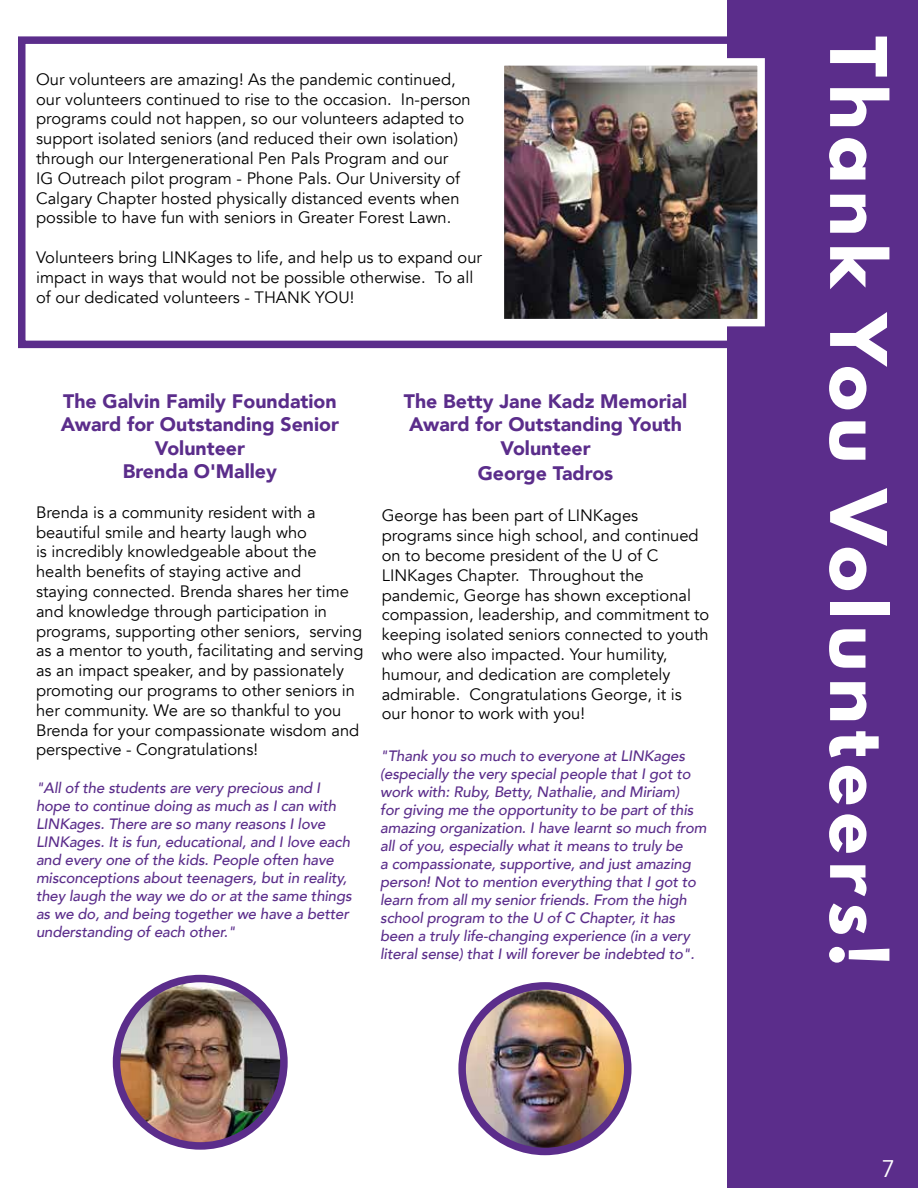
<style>
.page{position:relative;width:918px;height:1188px;background:#fff}
.page>*{position:absolute;margin:0;border:0;box-sizing:border-box;transform-origin:0 0}
.t1{font:700 69px "League Spartan";letter-spacing:.1em;color:#fff}
.t2{font:24px "Avenir";color:#fff}
.t3{font:900 19.5px/23.4px "Avenir";color:#5b2d8b;text-align:center}
.t4{font:16.5px/19.8px "Avenir";color:#000}
.t5{font:italic 500 15px/18px "Avenir";letter-spacing:-.01em;color:#5b2d8b}
</style>
<div class="page">
<div style="left:727px;top:0;width:191px;height:1188px;background:#5b2d8b"></div>
<div style="left:18px;top:36px;width:751px;height:312px;border:8px solid #5b2d8b"></div>
<img style="left:462px;top:986px;width:166px;height:165px;border-radius:83px">
<div style="left:458px;top:982px;width:174px;height:173px;border:8px solid #5b2d8b;border-radius:50%"></div>
<img style="left:117px;top:979px;width:167px;height:167px;border-radius:83px">
<div style="left:113px;top:975px;width:175px;height:175px;border:8px solid #5b2d8b;border-radius:50%"></div>
<img style="left:506px;top:67px;width:250px;height:250px">
<div style="left:497px;top:58px;width:268px;height:268px;border:8px solid #fff"></div>
<p class="t4" style="left:36px;top:71px;width:436px">Our volunteers are amazing! As the pandemic continued, our volunteers continued to rise to the occasion. In-person programs could not happen, so our volunteers adapted to support isolated seniors (and reduced their own isolation) through our Intergenerational Pen Pals Program and our<br>IG Outreach pilot program - Phone Pals. Our University of Calgary Chapter hosted physically distanced events when possible to have fun with seniors in Greater Forest Lawn.</p>
<p class="t4" style="left:36px;top:249px;width:447px">Volunteers bring LINKages to life, and help us to expand our impact in ways that would not be possible otherwise. To all of our dedicated volunteers - THANK YOU!</p>
<p class="t3" style="left:61px;top:391px;width:280px">The Galvin Family Foundation<br>Award for Outstanding Senior<br>Volunteer<br>Brenda O'Malley</p>
<p class="t4" style="left:36px;top:504px;width:329px">Brenda is a community resident with a beautiful smile and hearty laugh who<br>is incredibly knowledgeable about the health benefits of staying active and<br>staying connected. Brenda shares her time and knowledge through participation in programs, supporting other seniors, serving as a mentor to youth, facilitating and serving as an impact speaker, and by passionately promoting our programs to other seniors in her community. We are so thankful to you Brenda for your compassionate wisdom and perspective - Congratulations!</p>
<p class="t5" style="left:36px;top:781px;width:317px">"All of the students are very precious and I hope to continue doing as much as I can with LINKages. There are so many reasons I love LINKages. It is fun, educational, and I love each and every one of the kids. People often have misconceptions about teenagers, but in reality, they laugh the way we do or at the same things as we do, and being together we have a better understanding of each other."</p>
<p class="t3" style="left:404px;top:391px;width:285px">The Betty Jane Kadz Memorial<br>Award for Outstanding Youth<br>Volunteer</p>
<p class="t3" style="left:478px;top:463px;width:137px">George Tadros</p>
<p class="t4" style="left:382px;top:508px;width:329px">George has been part of LINKages programs since high school, and continued on to become president of the U of C LINKages Chapter. Throughout the pandemic, George has shown exceptional compassion, leadership, and commitment to keeping isolated seniors connected to youth who were also impacted. Your humility, humour, and dedication are completely admirable. Congratulations George, it is our honor to work with you!</p>
<p class="t5" style="left:380px;top:748px;width:328px">"Thank you so much to everyone at LINKages (especially the very special people that I got to work with: Ruby, Betty, Nathalie, and Miriam)<br>for giving me the opportunity to be part of this amazing organization. I have learnt so much from all of you, especially what it means to truly be<br>a compassionate, supportive, and just amazing person! Not to mention everything that I got to learn from all my senior friends. From the high school program to the U of C Chapter, it has been a truly life-changing experience (in a very literal sense) that I will forever be indebted to".</p>
<h1 class="t1" style="left:897px;top:36px;width:932px;rotate:90deg">Thank You Volunteers!</h1>
<h2 class="t2" style="left:882px;top:1158px;width:15px">7</h2>
</div>
